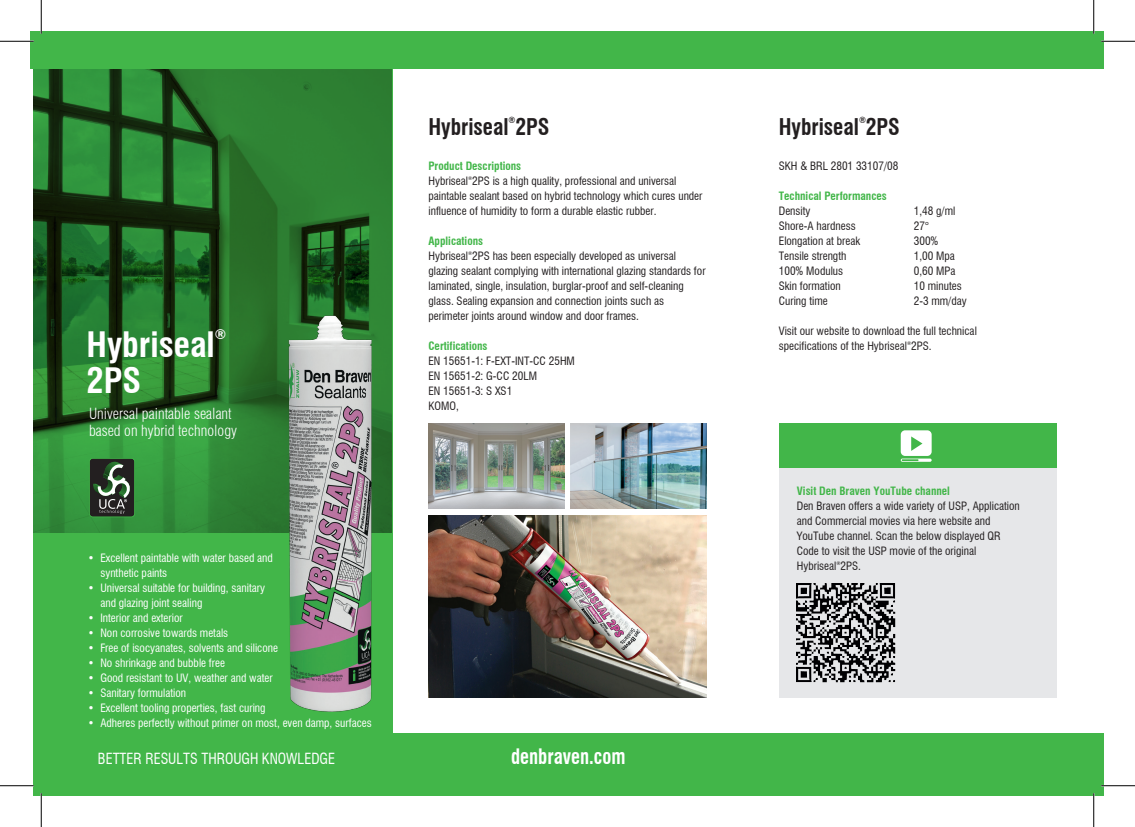
<style>
.page{position:relative;width:1135px;height:827px;background:#fff}
.page>*{position:absolute;margin:0;border:0;box-sizing:border-box;transform-origin:0 0}
.t1{font:700 condensed 34.25px "Swiss 721 BT";color:#fff}
.t2{font:700 condensed 22.5px "Swiss 721 BT";color:#231f20;scale:.95 1}
.t3{font:700 condensed 20.88px "Swiss 721 BT";color:#fff;scale:.9 1}
.t4{font:300 condensed 15px/17.5px "Swiss 721 BT";color:#fff}
.t5{font:condensed 15px "Swiss 721 BT";color:#fff;scale:.95 1}
.t6{font:700 condensed 13.62px "Swiss 721 BT";color:#fff}
.t7{font:condensed 11.25px/15px "Swiss 721 BT";color:#231f20}
.t8{font:condensed 11.25px/15px "Swiss 721 BT";color:#fff}
.t9{font:700 condensed 11.25px "Swiss 721 BT";color:#42b649}
.t10{font:700 condensed 8.75px "Swiss 721 BT";color:#231f20;scale:.95 1}
.t11{font:condensed 5px "Swiss 721 BT";color:#231f20}
</style>
<div class="page">
<div style="left:779px;top:423px;width:277px;height:275px;background:#e6e7e9"></div>
<svg style="left:33px;top:69px;width:359px;height:663px;background:#2f8434"></svg>
<div style="left:31px;top:31px;width:1073px;height:38px;background:#42b649"></div>
<div style="left:33px;top:732px;width:1071px;height:63px;background:#42b649"></div>
<div style="left:779px;top:423px;width:277px;height:45px;background:#42b649"></div>
<div style="left:901px;top:430px;width:31px;height:26px;background:#fff;border-radius:4px"></div>
<svg style="left:901px;top:458px;width:31px;height:4px"></svg>
<svg style="left:911px;top:436px;width:11px;height:15px"></svg>
<svg style="left:902px;top:459px;width:16px;height:2px"></svg>
<img style="left:428px;top:515px;width:278px;height:182px">
<img style="left:428px;top:423px;width:136px;height:85px">
<img style="left:570px;top:423px;width:136px;height:85px">
<img style="left:279px;top:307px;width:102px;height:416px">
<img style="left:797px;top:583px;width:98px;height:99px">
<svg style="left:89px;top:458px;width:46px;height:59px;background:#424f41"></svg>
<hr style="left:0;top:40px;width:34px;height:2px;background:#fff">
<hr style="left:1101px;top:40px;width:34px;height:2px;background:#fff">
<hr style="left:40px;top:0;width:2px;height:34px;background:#fff">
<hr style="left:40px;top:793px;width:2px;height:34px;background:#fff">
<hr style="left:0;top:41px;width:34px;height:1px;background:#000">
<hr style="left:1101px;top:41px;width:34px;height:1px;background:#000">
<hr style="left:0;top:785px;width:34px;height:1px;background:#000">
<hr style="left:1101px;top:785px;width:34px;height:1px;background:#000">
<hr style="left:41px;top:0;width:1px;height:34px;background:#000">
<hr style="left:41px;top:793px;width:1px;height:34px;background:#000">
<hr style="left:1093px;top:0;width:1px;height:34px;background:#000">
<hr style="left:1093px;top:793px;width:1px;height:34px;background:#000">
<h1 class="t1" style="left:87px;top:324px;width:130px">Hybriseal</h1>
<p class="t6" style="left:215px;top:325px;width:13px">®</p>
<h1 class="t1" style="left:87px;top:360px;width:56px">2PS</h1>
<h3 class="t4" style="left:89px;top:404px;width:150px">Universal paintable sealant based on hybrid technology</h3>
<p class="t8" style="left:100px;top:551px;width:174px;text-indent:-13px">• Excellent paintable with water based and synthetic paints</p>
<p class="t8" style="left:100px;top:581px;width:166px;text-indent:-13px">• Universal suitable for building, sanitary and glazing joint sealing</p>
<p class="t8" style="left:88px;top:611px;width:96px">• Interior and exterior</p>
<p class="t8" style="left:88px;top:626px;width:142px">• Non corrosive towards metals</p>
<p class="t8" style="left:88px;top:641px;width:192px">• Free of isocyanates, solvents and silicone</p>
<p class="t8" style="left:88px;top:656px;width:139px">• No shrinkage and bubble free</p>
<p class="t8" style="left:88px;top:671px;width:186px">• Good resistant to UV, weather and water</p>
<p class="t8" style="left:88px;top:686px;width:100px">• Sanitary formulation</p>
<p class="t8" style="left:88px;top:701px;width:179px">• Excellent tooling properties, fast curing</p>
<p class="t8" style="left:88px;top:716px;width:285px">• Adheres perfectly without primer on most, even damp, surfaces</p>
<h3 class="t5" style="left:98px;top:749px;width:251px">BETTER RESULTS THROUGH KNOWLEDGE</h3>
<p class="t10" style="left:509px;top:114px;width:9px">®</p>
<h2 class="t2" style="left:428px;top:114px;width:129px">Hybriseal 2PS</h2>
<p class="t9" style="left:428px;top:159px;width:94px">Product Descriptions</p>
<p class="t7" style="left:428px;top:173px;width:249px">Hybriseal 2PS is a high quality, professional and universal</p>
<p class="t11" style="left:468px;top:175px;width:6px">®</p>
<p class="t7" style="left:428px;top:188px;width:276px">paintable sealant based on hybrid technology which cures under influence of humidity to form a durable elastic rubber.</p>
<p class="t9" style="left:428px;top:234px;width:56px">Applications</p>
<p class="t7" style="left:428px;top:248px;width:249px">Hybriseal 2PS has been especially developed as universal</p>
<p class="t11" style="left:468px;top:250px;width:6px">®</p>
<p class="t7" style="left:428px;top:263px;width:279px">glazing sealant complying with international glazing standards for laminated, single, insulation, burglar-proof and self-cleaning glass. Sealing expansion and connection joints such as perimeter joints around window and door frames.</p>
<p class="t9" style="left:428px;top:339px;width:61px">Certifications</p>
<p class="t7" style="left:428px;top:353px;width:148px">EN 15651-1: F-EXT-INT-CC 25HM<br>EN 15651-2: G-CC 20LM<br>EN 15651-3: S XS1<br>KOMO,</p>
<h3 class="t3" style="left:511px;top:743px;width:128px">denbraven.com</h3>
<p class="t10" style="left:859px;top:114px;width:9px">®</p>
<h2 class="t2" style="left:779px;top:114px;width:129px">Hybriseal 2PS</h2>
<p class="t7" style="left:779px;top:158px;width:121px">SKH &amp; BRL 2801 33107/08</p>
<p class="t9" style="left:779px;top:189px;width:109px">Technical Performances</p>
<p class="t7" style="left:779px;top:203px;width:33px">Density</p>
<p class="t7" style="left:914px;top:203px;width:43px">1,48 g/ml</p>
<p class="t7" style="left:779px;top:218px;width:78px">Shore-A hardness</p>
<p class="t7" style="left:914px;top:218px;width:16px">27°</p>
<p class="t7" style="left:779px;top:233px;width:83px">Elongation at break</p>
<p class="t7" style="left:914px;top:233px;width:26px">300%</p>
<p class="t7" style="left:779px;top:248px;width:69px">Tensile strength</p>
<p class="t7" style="left:914px;top:248px;width:43px">1,00 Mpa</p>
<p class="t7" style="left:779px;top:263px;width:66px">100% Modulus</p>
<p class="t7" style="left:914px;top:263px;width:43px">0,60 MPa</p>
<p class="t7" style="left:779px;top:278px;width:63px">Skin formation</p>
<p class="t7" style="left:914px;top:278px;width:49px">10 minutes</p>
<p class="t7" style="left:779px;top:293px;width:50px">Curing time</p>
<p class="t7" style="left:914px;top:293px;width:54px">2-3 mm/day</p>
<p class="t7" style="left:779px;top:323px;width:200px">Visit our website to download the full technical specifications of the Hybriseal 2PS.</p>
<p class="t11" style="left:907px;top:340px;width:6px">®</p>
<p class="t9" style="left:797px;top:484px;width:155px">Visit Den Braven YouTube channel</p>
<p class="t7" style="left:797px;top:498px;width:225px">Den Braven offers a wide variety of USP, Application and Commercial movies via here website and YouTube channel. Scan the below displayed QR Code to visit the USP movie of the original<br>Hybriseal 2PS.</p>
<p class="t11" style="left:836px;top:560px;width:6px">®</p>
</div>
